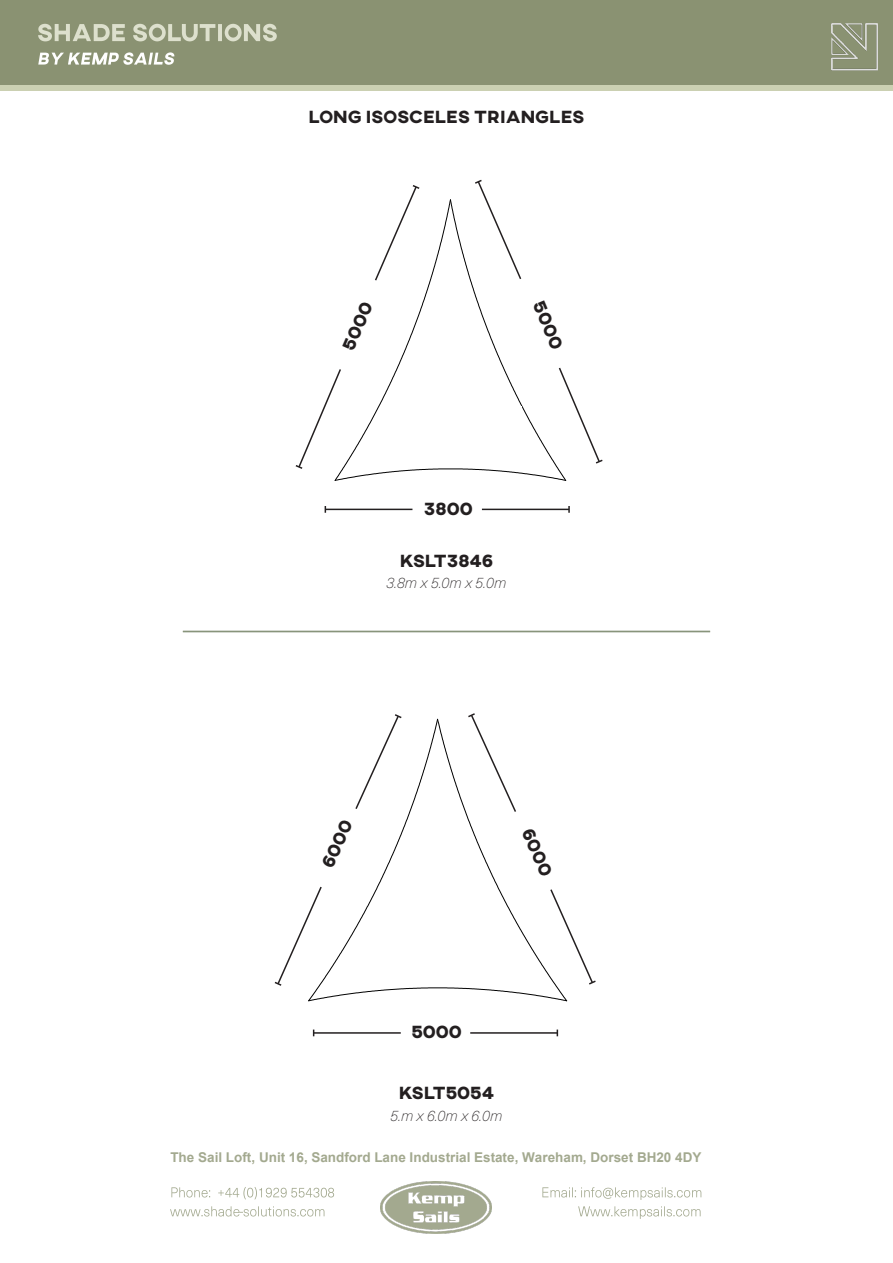
<style>
.page{position:relative;width:893px;height:1263px;background:#fff}
.page>*{position:absolute;margin:0;border:0;box-sizing:border-box;transform-origin:0 0}
.t1{font:800 18px "AXIS";color:#231f20}
.t2{font:16.8px "Helvetica";color:#000}
.t3{font:italic 100 15px "Neue Haas Unica W1 G";color:#231f20}
.t4{font:14.4px "Helvetica";color:#000}
.t5{font:700 13.5px "Arial";color:#a3a98f}
</style>
<div class="page">
<div style="left:0;top:0;width:893px;height:88px;background:#8a9272"></div>
<img style="left:38px;top:23px;width:239px;height:19px">
<img style="left:38px;top:52px;width:137px;height:13px">
<div style="left:0;top:85px;width:893px;height:5px;background:#cbd0b2"></div>
<img style="left:831px;top:24px;width:46px;height:47px">
<hr style="left:183px;top:631px;width:527px;height:1px;background:#7c896e">
<hr style="left:325px;top:509px;width:87px;height:1px;background:#231f20">
<hr style="left:314px;top:1032px;width:87px;height:2px;background:#231f20">
<svg style="left:312px;top:1029px;width:7px;height:7px"></svg>
<svg style="left:295px;top:180px;width:308px;height:301px"></svg>
<svg style="left:274px;top:713px;width:322px;height:288px"></svg>
<div style="left:383px;top:406px;width:139px;height:42px;background:#fff"></div>
<div style="left:368px;top:917px;width:139px;height:43px;background:#fff"></div>
<img style="left:381px;top:1181px;width:111px;height:52px">
<img style="left:171px;top:1187px;width:164px;height:13px">
<img style="left:542px;top:1187px;width:160px;height:13px">
<img style="left:170px;top:1206px;width:70px;height:11px">
<img style="left:244px;top:1206px;width:81px;height:11px">
<img style="left:578px;top:1206px;width:123px;height:13px">
<p class="t1" style="left:309px;top:105px;width:277px">LONG ISOSCELES TRIANGLES</p>
<p class="t1" style="left:337px;top:344px;width:52px;rotate:-66deg">5000</p>
<p class="t2" style="left:336px;top:337px;width:39px;rotate:-68deg">5000</p>
<p class="t1" style="left:549px;top:297px;width:52px;rotate:67deg">5000</p>
<p class="t2" style="left:545px;top:305px;width:39px;rotate:68deg">5000</p>
<p class="t1" style="left:424px;top:496px;width:50px">3800</p>
<p class="t2" style="left:432px;top:500px;width:39px">3800</p>
<p class="t1" style="left:400px;top:549px;width:95px">KSLT3846</p>
<p class="t3" style="left:386px;top:572px;width:121px">3.8m x 5.0m x 5.0m</p>
<p class="t1" style="left:316px;top:862px;width:52px;rotate:-66deg">6000</p>
<p class="t1" style="left:538px;top:825px;width:52px;rotate:66deg">6000</p>
<p class="t4" style="left:531px;top:829px;width:34px;rotate:65deg">6000</p>
<p class="t4" style="left:422px;top:1013px;width:34px">5000</p>
<p class="t1" style="left:411px;top:1020px;width:52px">5000</p>
<p class="t1" style="left:399px;top:1081px;width:97px">KSLT5054</p>
<p class="t3" style="left:390px;top:1104px;width:113px">5.m x 6.0m x 6.0m</p>
<p class="t5" style="left:170px;top:1148px;width:533px">The Sail Loft, Unit 16, Sandford Lane Industrial Estate, Wareham, Dorset BH20 4DY</p>
</div>
